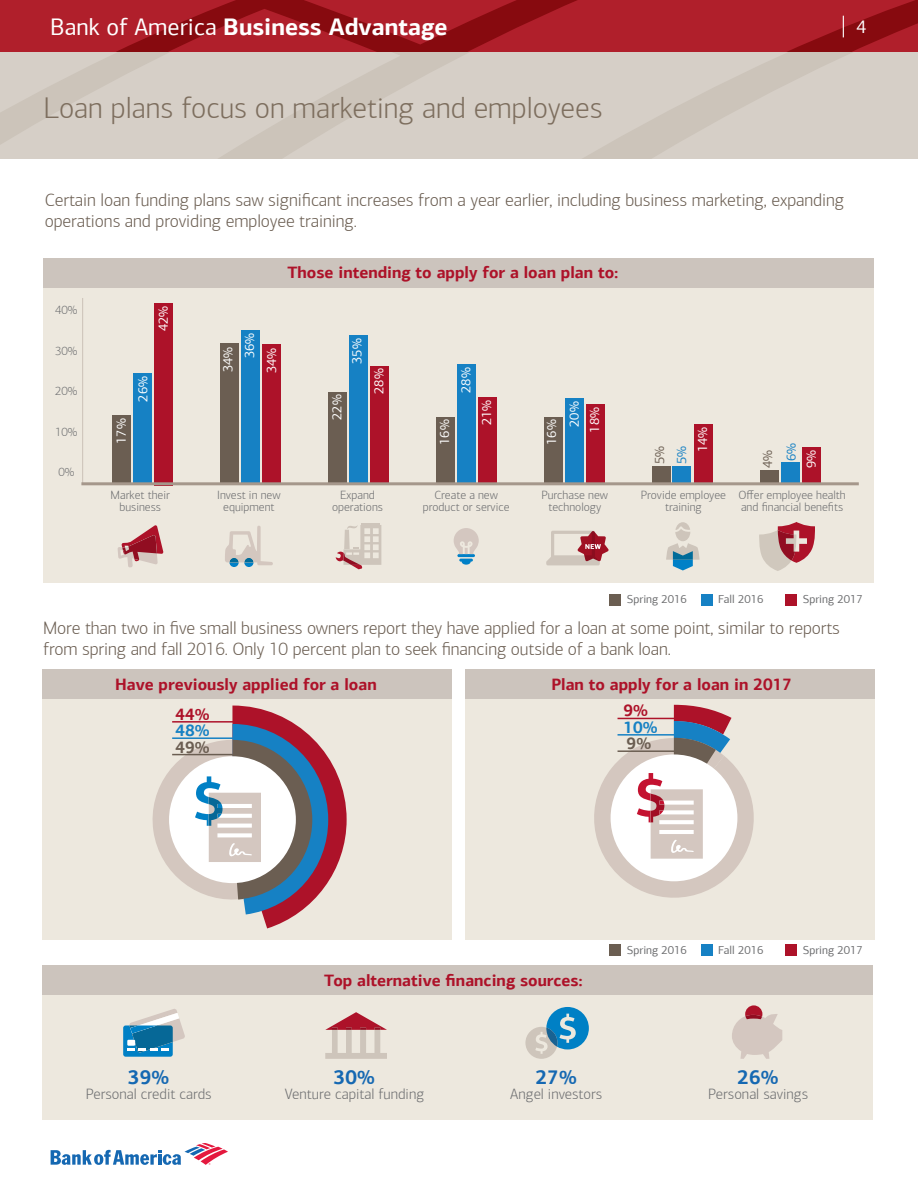
<style>
.page{position:relative;width:918px;height:1188px;background:#fff}
.page>*{position:absolute;margin:0;border:0;box-sizing:border-box;transform-origin:0 0}
.t1{font:300 30px "Connections";color:#7d6e5e}
.t2{font:700 24px "Connections";color:#fff}
.t3{font:700 19.8px "Connections";color:#1568b2}
.t4{font:18.15px "Connections";color:#fff}
.t5{font:300 18px/21px "Connections";letter-spacing:-.005em;color:#6b5e52}
.t6{font:700 16.5px "Connections";color:#ad1229}
.t7{font:700 16.5px "Connections";color:#1681c4}
.t8{font:700 16.5px "Connections";color:#6b5e52}
.t9{font:300 15px "Connections";color:#6d6e70}
.t10{font:13.2px "Connections";color:#fff}
.t11{font:13.2px/22px "Connections";color:#6b5e52}
.t12{font:13.2px "Connections";color:#1681c4}
.t13{font:300 12px/12px "Connections";color:#6d6e70;text-align:center}
.t14{font:11.55px "Connections";color:#6d6e70}
.s1{font-weight:400}
.s2{color:#1681c4}
</style>
<div class="page">
<svg style="left:51px;top:1143px;width:176px;height:22px"></svg>
<svg style="left:0;top:51px;width:918px;height:107px;background:#d3cbc3"></svg>
<svg style="left:0;top:0;width:918px;height:51px;background:#a61924"></svg>
<svg style="left:843px;top:16px;width:1px;height:21px"></svg>
<div style="left:465px;top:691px;width:409px;height:249px;background:#ede8de"></div>
<div style="left:42px;top:988px;width:831px;height:132px;background:#ede8de"></div>
<div style="left:42px;top:686px;width:410px;height:254px;background:#ede8de"></div>
<div style="left:43px;top:669px;width:409px;height:29px;background:#ccc4bd"></div>
<div style="left:465px;top:669px;width:409px;height:29px;background:#ccc4bd"></div>
<div style="left:42px;top:965px;width:831px;height:29px;background:#ccc4bd"></div>
<div style="left:44px;top:286px;width:830px;height:297px;background:#ede8de"></div>
<div style="left:43px;top:258px;width:831px;height:29px;background:#ccc4bd"></div>
<div style="left:609px;top:594px;width:12px;height:11px;background:#6b5e52"></div>
<div style="left:701px;top:594px;width:12px;height:11px;background:#1681c4"></div>
<div style="left:785px;top:594px;width:12px;height:11px;background:#ad1229"></div>
<div style="left:609px;top:944px;width:12px;height:12px;background:#6b5e52"></div>
<div style="left:701px;top:944px;width:12px;height:12px;background:#1681c4"></div>
<div style="left:785px;top:944px;width:12px;height:12px;background:#ad1229"></div>
<hr style="left:82px;top:298px;width:1px;height:186px;background:#cec5bb">
<svg style="left:336px;top:523px;width:45px;height:46px"></svg>
<div style="left:349px;top:335px;width:18px;height:150px;background:#1681c4"></div>
<div style="left:370px;top:366px;width:18px;height:119px;background:#ad1229"></div>
<div style="left:328px;top:392px;width:18px;height:93px;background:#6b5e52"></div>
<svg style="left:666px;top:522px;width:34px;height:48px"></svg>
<div style="left:673px;top:466px;width:18px;height:19px;background:#1681c4"></div>
<div style="left:694px;top:424px;width:18px;height:61px;background:#ad1229"></div>
<div style="left:652px;top:466px;width:18px;height:19px;background:#6b5e52"></div>
<div style="left:134px;top:373px;width:18px;height:112px;background:#1681c4"></div>
<div style="left:155px;top:303px;width:18px;height:182px;background:#ad1229"></div>
<div style="left:112px;top:415px;width:19px;height:70px;background:#6b5e52"></div>
<svg style="left:118px;top:525px;width:45px;height:42px"></svg>
<div style="left:457px;top:364px;width:18px;height:120px;background:#1681c4"></div>
<div style="left:478px;top:397px;width:18px;height:88px;background:#ad1229"></div>
<div style="left:436px;top:417px;width:18px;height:68px;background:#6b5e52"></div>
<svg style="left:454px;top:528px;width:25px;height:37px"></svg>
<div style="left:241px;top:330px;width:18px;height:155px;background:#1681c4"></div>
<div style="left:262px;top:345px;width:18px;height:140px;background:#ad1229"></div>
<div style="left:220px;top:343px;width:18px;height:142px;background:#6b5e52"></div>
<svg style="left:225px;top:526px;width:48px;height:41px"></svg>
<svg style="left:546px;top:531px;width:63px;height:34px"></svg>
<svg style="left:152px;top:706px;width:195px;height:222px"></svg>
<div style="left:782px;top:462px;width:18px;height:23px;background:#1681c4"></div>
<div style="left:802px;top:448px;width:19px;height:37px;background:#ad1229"></div>
<div style="left:760px;top:470px;width:19px;height:15px;background:#6b5e52"></div>
<svg style="left:759px;top:522px;width:56px;height:49px"></svg>
<svg style="left:325px;top:1012px;width:62px;height:47px"></svg>
<svg style="left:123px;top:1009px;width:62px;height:48px"></svg>
<div style="left:127px;top:1040px;width:8px;height:6px;background:#fff"></div>
<svg style="left:525px;top:1007px;width:64px;height:52px"></svg>
<svg style="left:732px;top:1005px;width:50px;height:54px"></svg>
<svg style="left:594px;top:705px;width:160px;height:193px"></svg>
<div style="left:565px;top:398px;width:18px;height:87px;background:#1681c4"></div>
<div style="left:586px;top:405px;width:18px;height:80px;background:#ad1229"></div>
<div style="left:544px;top:417px;width:18px;height:68px;background:#6b5e52"></div>
<hr style="left:81px;top:482px;width:778px;height:3px;background:#a5978b">
<h2 class="t2" style="left:50px;top:11px;width:399px"><span class="s1">Bank of America</span> Business Advantage</h2>
<p class="t4" style="left:856px;top:16px;width:11px">4</p>
<p class="t1" style="left:43px;top:91px;width:561px">Loan plans focus on marketing and employees</p>
<p class="t5" style="left:45px;top:190px;width:801px">Certain loan funding plans saw significant increases from a year earlier, including business marketing, expanding operations and providing employee training.</p>
<p class="t6" style="left:288px;top:262px;width:333px">Those intending to apply for a loan plan to:</p>
<p class="t13" style="left:55px;top:304px;width:24px">40%</p>
<p class="t13" style="left:55px;top:345px;width:24px">30%</p>
<p class="t13" style="left:55px;top:385px;width:24px">20%</p>
<p class="t13" style="left:55px;top:426px;width:24px">10%</p>
<p class="t13" style="left:58px;top:466px;width:17px">0%</p>
<p class="t10" style="left:155px;top:331px;width:27px;rotate:-90deg">42%</p>
<p class="t10" style="left:242px;top:358px;width:27px;rotate:-90deg">36%</p>
<p class="t10" style="left:349px;top:364px;width:27px;rotate:-90deg">35%</p>
<p class="t10" style="left:220px;top:372px;width:27px;rotate:-90deg">34%</p>
<p class="t10" style="left:264px;top:373px;width:27px;rotate:-90deg">34%</p>
<p class="t10" style="left:458px;top:393px;width:27px;rotate:-90deg">28%</p>
<p class="t10" style="left:371px;top:394px;width:27px;rotate:-90deg">28%</p>
<p class="t10" style="left:135px;top:402px;width:27px;rotate:-90deg">26%</p>
<p class="t10" style="left:329px;top:420px;width:27px;rotate:-90deg">22%</p>
<p class="t10" style="left:479px;top:425px;width:27px;rotate:-90deg">21%</p>
<p class="t10" style="left:567px;top:427px;width:27px;rotate:-90deg">20%</p>
<p class="t10" style="left:587px;top:433px;width:27px;rotate:-90deg">18%</p>
<p class="t10" style="left:113px;top:444px;width:27px;rotate:-90deg">17%</p>
<p class="t10" style="left:437px;top:445px;width:27px;rotate:-90deg">16%</p>
<p class="t10" style="left:544px;top:445px;width:27px;rotate:-90deg">16%</p>
<p class="t10" style="left:695px;top:452px;width:27px;rotate:-90deg">14%</p>
<p class="t12" style="left:783px;top:461px;width:20px;rotate:-90deg">6%</p>
<p class="t11" style="left:649px;top:464px;width:20px;rotate:-90deg">5%<br><span class="s2">5%</span></p>
<p class="t13" style="left:641px;top:489px;width:87px">Provide employee training</p>
<p class="t11" style="left:757px;top:468px;width:20px;rotate:-90deg">4%</p>
<p class="t13" style="left:738px;top:489px;width:109px;text-align:left">Offer employee health and financial benefits</p>
<p class="t10" style="left:803px;top:468px;width:20px;rotate:-90deg">9%</p>
<p class="t13" style="left:332px;top:489px;width:52px">Expand operations</p>
<p class="t13" style="left:111px;top:489px;width:61px">Market their business</p>
<p class="t13" style="left:423px;top:489px;width:88px">Create a new product or service</p>
<p class="t13" style="left:541px;top:489px;width:68px">Purchase new technology</p>
<p class="t13" style="left:217px;top:489px;width:65px">Invest in new equipment</p>
<p class="t14" style="left:627px;top:593px;width:62px">Spring 2016</p>
<p class="t14" style="left:718px;top:593px;width:47px">Fall 2016</p>
<p class="t14" style="left:803px;top:593px;width:62px">Spring 2017</p>
<p class="t5" style="left:43px;top:617px;width:798px">More than two in five small business owners report they have applied for a loan at some point, similar to reports from spring and fall 2016. Only 10 percent plan to seek financing outside of a bank loan.</p>
<p class="t6" style="left:115px;top:674px;width:263px">Have previously applied for a loan</p>
<p class="t6" style="left:551px;top:674px;width:242px">Plan to apply for a loan in 2017</p>
<p class="t6" style="left:175px;top:704px;width:36px">44%</p>
<p class="t7" style="left:175px;top:720px;width:36px">48%</p>
<p class="t8" style="left:175px;top:737px;width:36px">49%</p>
<p class="t6" style="left:623px;top:700px;width:26px">9%</p>
<p class="t7" style="left:623px;top:717px;width:36px">10%</p>
<p class="t8" style="left:627px;top:733px;width:26px">9%</p>
<p class="t3" style="left:128px;top:1065px;width:43px">39%</p>
<p class="t9" style="left:86px;top:1085px;width:127px">Personal credit cards</p>
<p class="t6" style="left:324px;top:970px;width:260px">Top alternative financing sources:</p>
<p class="t14" style="left:627px;top:943px;width:62px">Spring 2016</p>
<p class="t14" style="left:718px;top:943px;width:47px">Fall 2016</p>
<p class="t14" style="left:803px;top:943px;width:62px">Spring 2017</p>
<p class="t3" style="left:334px;top:1065px;width:43px">30%</p>
<p class="t9" style="left:285px;top:1085px;width:141px">Venture capital funding</p>
<p class="t3" style="left:536px;top:1065px;width:43px">27%</p>
<p class="t9" style="left:510px;top:1085px;width:94px">Angel investors</p>
<p class="t3" style="left:738px;top:1065px;width:43px">26%</p>
<p class="t9" style="left:708px;top:1085px;width:101px">Personal savings</p>
</div>
